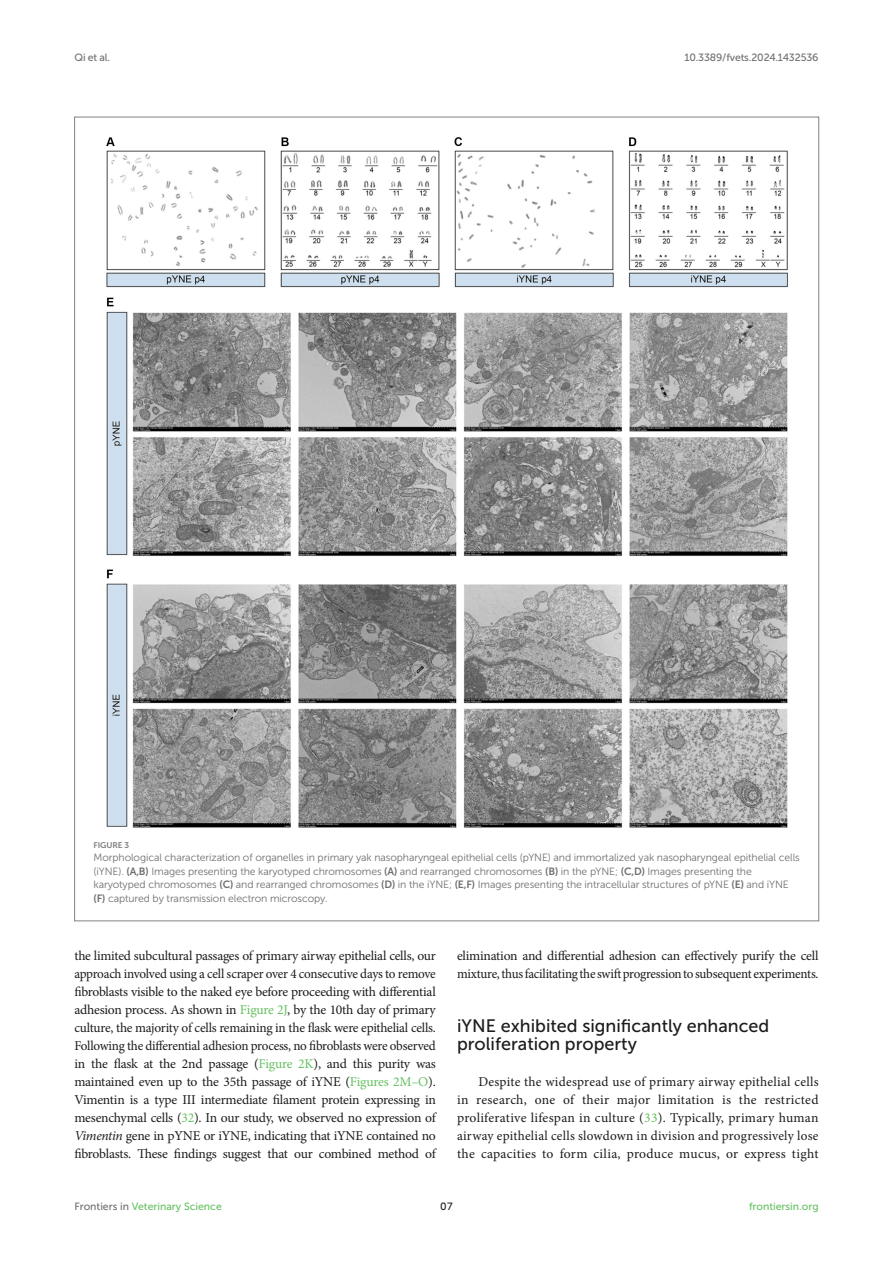
<style>
.page{position:relative;width:893px;height:1263px;background:#fff}
.page>*{position:absolute;margin:0;border:0;box-sizing:border-box;transform-origin:0 0}
.HEAD_2{font:18px/18px "Museo Sans 500";color:#1b1c1b}
.TEXT_FLUSH{font:13.5px/18px "Minion Pro";letter-spacing:-.015em;color:#1b1c1b;text-align:justify}
.FIG_LEG{font:10.5px/13.5px "Museo Sans 300";letter-spacing:-.01em;color:#706f70}
.t1{font:10.5px "Museo Sans 500";color:#65c161}
.t2{font:10.5px "Museo Sans 500";letter-spacing:-.015em;color:#706f70}
.t3{font:10.5px "Museo Sans 500";color:#1b1c1b}
.FIG_HD{font:8.25px "Museo Sans 700";letter-spacing:-.01em;color:#7e7f7f}
.s1{font-family:"Museo Sans 700"}
.s2{color:#65c161}
.s3{font-style:italic}
.s4{color:#706f70}
</style>
<div class="page">
<img style="left:106px;top:137px;width:682px;height:691px">
<p class="t2" style="left:74px;top:51px;width:37px">Qi et al.</p>
<p class="t2" style="left:684px;top:51px;width:136px">10.3389/fvets.2024.1432536</p>
<p class="FIG_HD" style="left:94px;top:840px;width:37px">FIGURE 3</p>
<p class="FIG_LEG" style="left:94px;top:851px;width:708px">Morphological characterization of organelles in primary yak nasopharyngeal epithelial cells (pYNE) and immortalized yak nasopharyngeal epithelial cells (iYNE). <span class="s1">(A,B)</span> Images presenting the karyotyped chromosomes <span class="s1">(A)</span> and rearranged chromosomes <span class="s1">(B)</span> in the pYNE; <span class="s1">(C,D)</span> Images presenting the karyotyped chromosomes <span class="s1">(C)</span> and rearranged chromosomes <span class="s1">(D)</span> in the iYNE; <span class="s1">(E,F)</span> Images presenting the intracellular structures of pYNE <span class="s1">(E)</span> and iYNE <span class="s1">(F)</span> captured by transmission electron microscopy.</p>
<p class="TEXT_FLUSH" style="left:74px;top:947px;width:363px">the limited subcultural passages of primary airway epithelial cells, our approach involved using a cell scraper over 4 consecutive days to remove fibroblasts visible to the naked eye before proceeding with differential adhesion process. As shown in <span class="s2">Figure 2J</span>, by the 10th day of primary culture, the majority of cells remaining in the flask were epithelial cells.<br>Following the differential adhesion process, no fibroblasts were observed in the flask at the 2nd passage (<span class="s2">Figure 2K</span>), and this purity was maintained even up to the 35th passage of iYNE (<span class="s2">Figures 2M–O</span>).<br>Vimentin is a type III intermediate filament protein expressing in mesenchymal cells (<span class="s2">32</span>). In our study, we observed no expression of <span class="s3">Vimentin</span> gene in pYNE or iYNE, indicating that iYNE contained no fibroblasts. These findings suggest that our combined method of</p>
<p class="TEXT_FLUSH" style="left:457px;top:947px;width:363px">elimination and differential adhesion can effectively purify the cell mixture, thus facilitating the swift progression to subsequent experiments.</p>
<p class="HEAD_2" style="left:457px;top:1017px;width:314px">iYNE exhibited significantly enhanced proliferation property</p>
<p class="TEXT_FLUSH" style="left:457px;top:1073px;width:363px;text-indent:21px">Despite the widespread use of primary airway epithelial cells in research, one of their major limitation is the restricted proliferative lifespan in culture (<span class="s2">33</span>). Typically, primary human airway epithelial cells slowdown in division and progressively lose the capacities to form cilia, produce mucus, or express tight</p>
<p class="t1" style="left:74px;top:1200px;width:149px"><span class="s4">Frontiers in</span> Veterinary Science</p>
<p class="t3" style="left:440px;top:1200px;width:14px">07</p>
<p class="t1" style="left:749px;top:1200px;width:71px">frontiersin.org</p>
</div>
